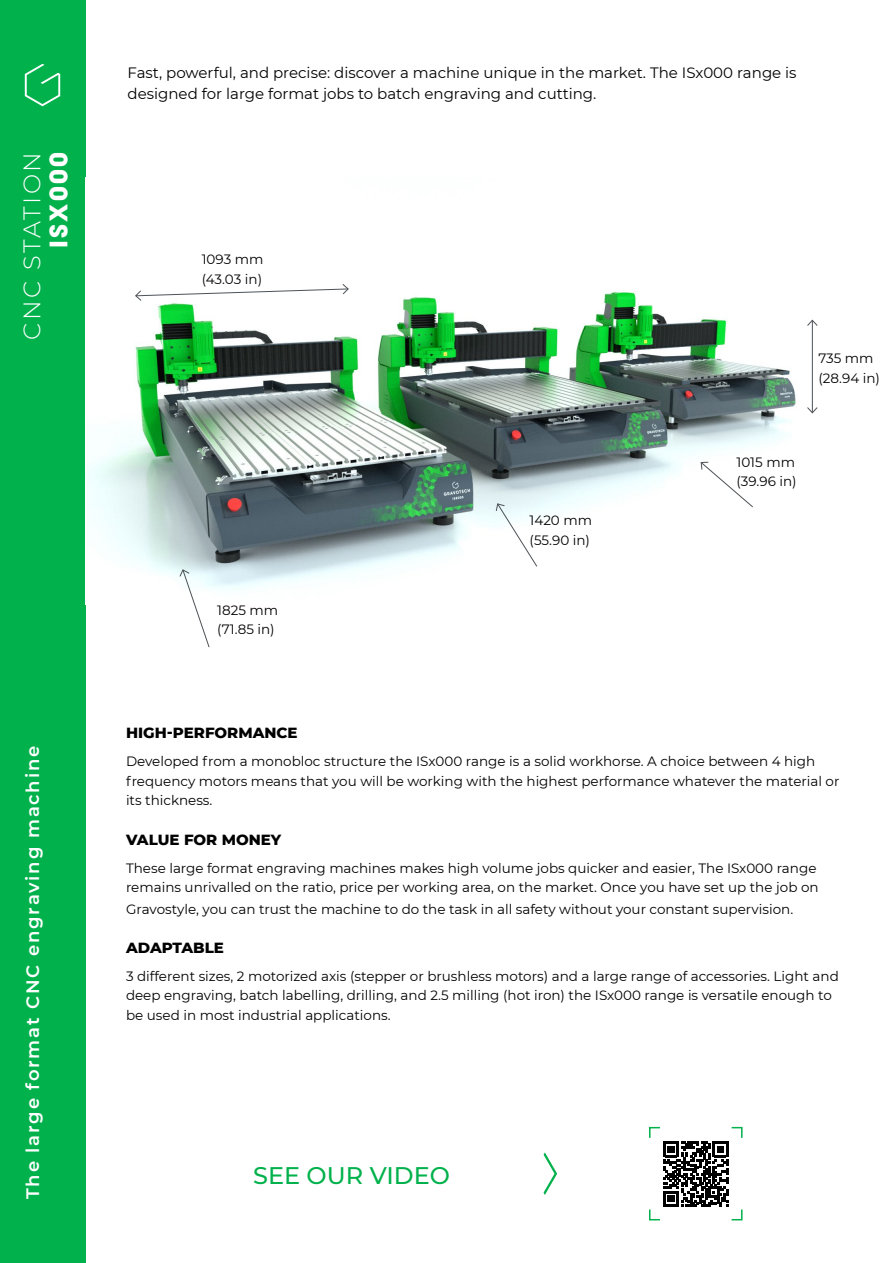
<style>
.page{position:relative;width:893px;height:1263px;background:#fff}
.page>*{position:absolute;margin:0;border:0;box-sizing:border-box;transform-origin:0 0}
.t1{font:500 24px "Montserrat";color:#00b14c}
.t2{font:300 24px "Montserrat";letter-spacing:.1em;color:#fff}
.t3{font:700 24px "Avant Garde";letter-spacing:.1em;color:#fff}
.t4{font:600 18px "Montserrat";letter-spacing:.1em;color:#fff}
.t5{font:15px/21px "Montserrat";color:#000}
.t6{font:800 15px "Montserrat";color:#000}
.t7{font:13.5px/19.5px "Montserrat";color:#000}
</style>
<div class="page">
<div style="left:0;top:0;width:85px;height:1263px;background:#00b14c"></div>
<svg style="left:25px;top:64px;width:35px;height:42px"></svg>
<svg style="left:544px;top:1152px;width:13px;height:43px"></svg>
<img style="left:85px;top:292px;width:727px;height:297px">
<svg style="left:135px;top:284px;width:214px;height:17px"></svg>
<hr style="left:812px;top:320px;width:1px;height:93px;background:#4d5257">
<svg style="left:806px;top:319px;width:12px;height:8px"></svg>
<svg style="left:806px;top:406px;width:12px;height:8px"></svg>
<svg style="left:179px;top:569px;width:31px;height:79px"></svg>
<svg style="left:495px;top:503px;width:43px;height:64px"></svg>
<svg style="left:700px;top:461px;width:54px;height:47px"></svg>
<svg style="left:649px;top:1126px;width:94px;height:95px"></svg>
<h1 class="t2" style="left:16px;top:340px;width:189px;rotate:-90deg">CNC STATION</h1>
<h1 class="t3" style="left:43px;top:248px;width:98px;rotate:-90deg">ISX000</h1>
<h2 class="t4" style="left:20px;top:1199px;width:455px;rotate:-90deg">The large format CNC engraving machine</h2>
<p class="t5" style="left:128px;top:62px;width:671px">Fast, powerful, and precise: discover a machine unique in the market. The ISx000 range is designed for large format jobs to batch engraving and cutting.</p>
<p class="t7" style="left:202px;top:249px;width:63px">1093 mm (43.03 in)</p>
<p class="t7" style="left:217px;top:599px;width:62px">1825 mm (71.85 in)</p>
<p class="t7" style="left:530px;top:510px;width:64px">1420 mm (55.90 in)</p>
<p class="t7" style="left:818px;top:348px;width:63px">735 mm (28.94 in)</p>
<p class="t7" style="left:736px;top:451px;width:62px">1015 mm (39.96 in)</p>
<p class="t6" style="left:126px;top:722px;width:173px">HIGH-PERFORMANCE</p>
<p class="t7" style="left:126px;top:751px;width:715px">Developed from a monobloc structure the ISx000 range is a solid workhorse. A choice between 4 high frequency motors means that you will be working with the highest performance whatever the material or its thickness.</p>
<p class="t6" style="left:126px;top:828px;width:157px">VALUE FOR MONEY</p>
<p class="t7" style="left:126px;top:857px;width:694px">These large format engraving machines makes high volume jobs quicker and easier, The ISx000 range remains unrivalled on the ratio, price per working area, on the market. Once you have set up the job on</p>
<p class="t7" style="left:126px;top:899px;width:669px">Gravostyle, you can trust the machine to do the task in all safety without your constant supervision.</p>
<p class="t6" style="left:126px;top:937px;width:100px">ADAPTABLE</p>
<p class="t7" style="left:126px;top:966px;width:714px">3 different sizes, 2 motorized axis (stepper or brushless motors) and a large range of accessories. Light and deep engraving, batch labelling, drilling, and 2.5 milling (hot iron) the ISx000 range is versatile enough to be used in most industrial applications.</p>
<h1 class="t1" style="left:253px;top:1159px;width:198px">SEE OUR VIDEO</h1>
</div>
